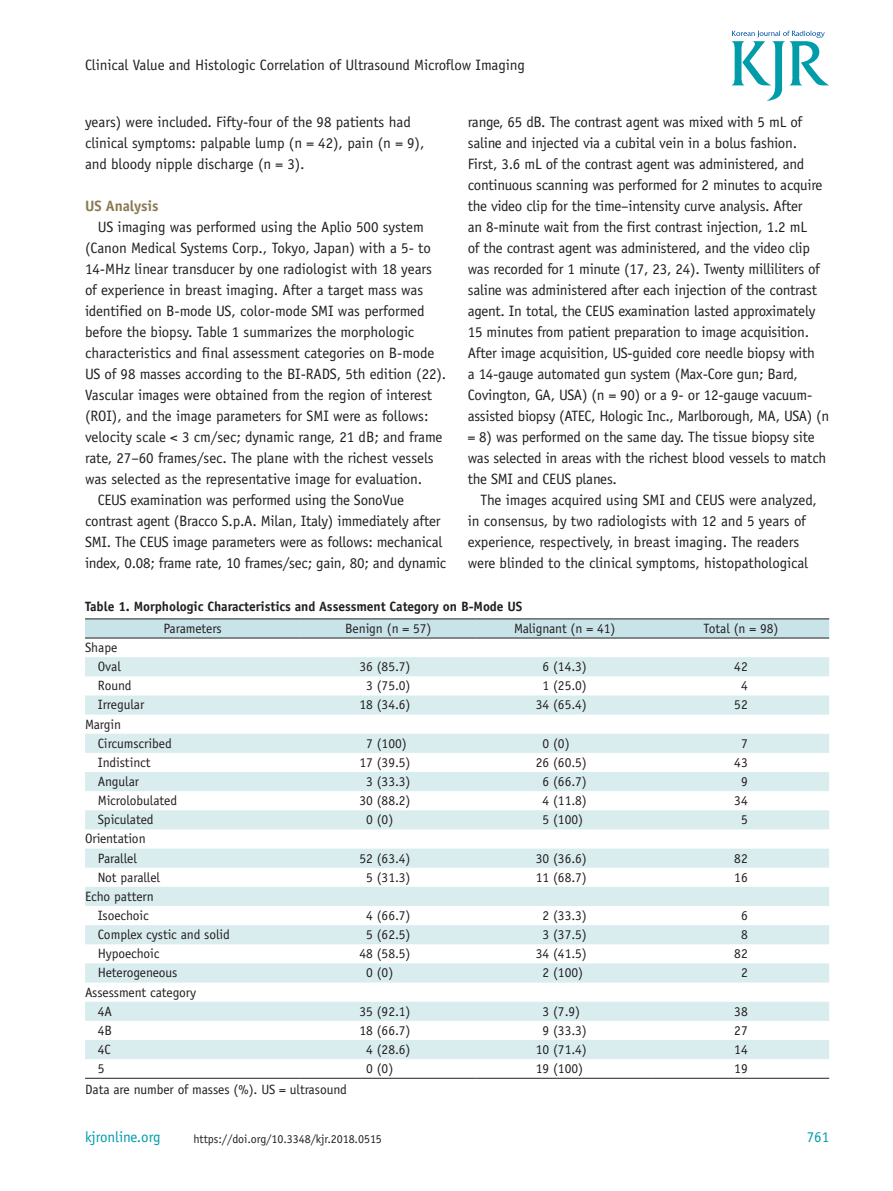
<style>
.page{position:relative;width:893px;height:1191px;background:#fff}
.page>*{position:absolute;margin:0;border:0;box-sizing:border-box;transform-origin:0 0}
.본문{font:15px/21px "Officina Sans Std";letter-spacing:-.015em;color:#231f20}
.t1{font:15px "Officina Sans Std";letter-spacing:-.005em;color:#009caa}
._1_제목{font:700 15px "Officina Sans Std";letter-spacing:-.005em;color:#887a51}
.표본문{font:13.5px "Officina Sans Std";letter-spacing:-.005em;color:#231f20}
.표제목{font:700 13.5px "Officina Sans Std";letter-spacing:-.005em;color:#231f20}
.표설명{font:13.5px "Officina Sans Std";letter-spacing:-.005em;color:#231f20}
.t2{font:12px "Officina Sans Std";letter-spacing:-.005em;color:#231f20}
</style>
<div class="page">
<svg style="left:732px;top:31px;width:97px;height:70px"></svg>
<div style="left:85px;top:619px;width:744px;height:18px;background:#c9e4e9"></div>
<svg style="left:85px;top:657px;width:744px;height:402px;fill:#dbeeef"></svg>
<hr style="left:85px;top:1077px;width:215px;height:1px;background:#231f20">
<hr style="left:300px;top:1077px;width:177px;height:1px;background:#231f20">
<hr style="left:477px;top:1077px;width:176px;height:1px;background:#231f20">
<hr style="left:653px;top:1077px;width:176px;height:1px;background:#231f20">
<hr style="left:85px;top:618px;width:215px;height:1px;background:#231f20">
<hr style="left:300px;top:618px;width:177px;height:1px;background:#231f20">
<hr style="left:477px;top:618px;width:176px;height:1px;background:#231f20">
<hr style="left:653px;top:618px;width:176px;height:1px;background:#231f20">
<hr style="left:85px;top:637px;width:215px;height:1px;background:#231f20">
<hr style="left:300px;top:637px;width:177px;height:1px;background:#231f20">
<hr style="left:477px;top:637px;width:176px;height:1px;background:#231f20">
<hr style="left:653px;top:637px;width:176px;height:1px;background:#231f20">
<p class="본문" style="left:85px;top:54px;width:441px">Clinical Value and Histologic Correlation of Ultrasound Microflow Imaging</p>
<p class="본문" style="left:85px;top:112px;width:341px">years) were included. Fifty-four of the 98 patients had clinical symptoms: palpable lump (n = 42), pain (n = 9), and bloody nipple discharge (n = 3).</p>
<p class="_1_제목" style="left:85px;top:197px;width:75px">US Analysis</p>
<p class="본문" style="left:85px;top:217px;width:363px;text-indent:13px">US imaging was performed using the Aplio 500 system (Canon Medical Systems Corp., Tokyo, Japan) with a 5- to 14-MHz linear transducer by one radiologist with 18 years of experience in breast imaging. After a target mass was identified on B-mode US, color-mode SMI was performed before the biopsy. Table 1 summarizes the morphologic characteristics and final assessment categories on B-mode US of 98 masses according to the BI-RADS, 5th edition (22).<br>Vascular images were obtained from the region of interest (ROI), and the image parameters for SMI were as follows: velocity scale &lt; 3 cm/sec; dynamic range, 21 dB; and frame rate, 27–60 frames/sec. The plane with the richest vessels was selected as the representative image for evaluation.</p>
<p class="본문" style="left:85px;top:490px;width:363px;text-indent:13px">CEUS examination was performed using the SonoVue contrast agent (Bracco S.p.A. Milan, Italy) immediately after SMI. The CEUS image parameters were as follows: mechanical index, 0.08; frame rate, 10 frames/sec; gain, 80; and dynamic</p>
<p class="본문" style="left:468px;top:112px;width:363px">range, 65 dB. The contrast agent was mixed with 5 mL of saline and injected via a cubital vein in a bolus fashion.<br>First, 3.6 mL of the contrast agent was administered, and continuous scanning was performed for 2 minutes to acquire the video clip for the time–intensity curve analysis. After<br>an 8-minute wait from the first contrast injection, 1.2 mL<br>of the contrast agent was administered, and the video clip was recorded for 1 minute (17, 23, 24). Twenty milliliters of saline was administered after each injection of the contrast agent. In total, the CEUS examination lasted approximately 15 minutes from patient preparation to image acquisition.<br>After image acquisition, US-guided core needle biopsy with<br>a 14-gauge automated gun system (Max-Core gun; Bard, Covington, GA, USA) (n = 90) or a 9- or 12-gauge vacuum&shy;assisted biopsy (ATEC, Hologic Inc., Marlborough, MA, USA) (n = 8) was performed on the same day. The tissue biopsy site was selected in areas with the richest blood vessels to match the SMI and CEUS planes.</p>
<p class="본문" style="left:468px;top:490px;width:351px;text-indent:13px">The images acquired using SMI and CEUS were analyzed, in consensus, by two radiologists with 12 and 5 years of experience, respectively, in breast imaging. The readers were blinded to the clinical symptoms, histopathological</p>
<p class="표제목" style="left:85px;top:598px;width:439px">Table 1. Morphologic Characteristics and Assessment Category on B-Mode US</p>
<p class="표본문" style="left:163px;top:620px;width:60px">Parameters</p>
<p class="표본문" style="left:345px;top:620px;width:88px">Benign (n = 57)</p>
<p class="표본문" style="left:514px;top:620px;width:103px">Malignant (n = 41)</p>
<p class="표본문" style="left:704px;top:620px;width:76px">Total (n = 98)</p>
<p class="표본문" style="left:85px;top:640px;width:34px">Shape</p>
<p class="표본문" style="left:98px;top:658px;width:25px">Oval</p>
<p class="표본문" style="left:359px;top:658px;width:53px">36 (85.7)</p>
<p class="표본문" style="left:542px;top:658px;width:46px">6 (14.3)</p>
<p class="표본문" style="left:734px;top:658px;width:15px">42</p>
<p class="표본문" style="left:98px;top:678px;width:35px">Round</p>
<p class="표본문" style="left:366px;top:678px;width:46px">3 (75.0)</p>
<p class="표본문" style="left:542px;top:678px;width:46px">1 (25.0)</p>
<p class="표본문" style="left:741px;top:678px;width:8px">4</p>
<p class="표본문" style="left:98px;top:697px;width:48px">Irregular</p>
<p class="표본문" style="left:359px;top:697px;width:53px">18 (34.6)</p>
<p class="표본문" style="left:536px;top:697px;width:53px">34 (65.4)</p>
<p class="표본문" style="left:734px;top:697px;width:15px">52</p>
<p class="표본문" style="left:85px;top:716px;width:38px">Margin</p>
<p class="표본문" style="left:98px;top:735px;width:75px">Circumscribed</p>
<p class="표본문" style="left:366px;top:735px;width:42px">7 (100)</p>
<p class="표본문" style="left:542px;top:735px;width:29px">0 (0)</p>
<p class="표본문" style="left:741px;top:735px;width:8px">7</p>
<p class="표본문" style="left:98px;top:754px;width:54px">Indistinct</p>
<p class="표본문" style="left:359px;top:754px;width:53px">17 (39.5)</p>
<p class="표본문" style="left:536px;top:754px;width:53px">26 (60.5)</p>
<p class="표본문" style="left:734px;top:754px;width:15px">43</p>
<p class="표본문" style="left:98px;top:773px;width:43px">Angular</p>
<p class="표본문" style="left:366px;top:773px;width:46px">3 (33.3)</p>
<p class="표본문" style="left:542px;top:773px;width:46px">6 (66.7)</p>
<p class="표본문" style="left:741px;top:773px;width:8px">9</p>
<p class="표본문" style="left:98px;top:792px;width:81px">Microlobulated</p>
<p class="표본문" style="left:359px;top:792px;width:53px">30 (88.2)</p>
<p class="표본문" style="left:542px;top:792px;width:46px">4 (11.8)</p>
<p class="표본문" style="left:734px;top:792px;width:15px">34</p>
<p class="표본문" style="left:98px;top:812px;width:57px">Spiculated</p>
<p class="표본문" style="left:366px;top:812px;width:29px">0 (0)</p>
<p class="표본문" style="left:542px;top:812px;width:42px">5 (100)</p>
<p class="표본문" style="left:741px;top:812px;width:8px">5</p>
<p class="표본문" style="left:85px;top:831px;width:62px">Orientation</p>
<p class="표본문" style="left:98px;top:850px;width:41px">Parallel</p>
<p class="표본문" style="left:359px;top:850px;width:53px">52 (63.4)</p>
<p class="표본문" style="left:536px;top:850px;width:53px">30 (36.6)</p>
<p class="표본문" style="left:734px;top:850px;width:15px">82</p>
<p class="표본문" style="left:98px;top:869px;width:64px">Not parallel</p>
<p class="표본문" style="left:366px;top:869px;width:46px">5 (31.3)</p>
<p class="표본문" style="left:536px;top:869px;width:53px">11 (68.7)</p>
<p class="표본문" style="left:734px;top:869px;width:15px">16</p>
<p class="표본문" style="left:85px;top:888px;width:70px">Echo pattern</p>
<p class="표본문" style="left:98px;top:907px;width:52px">Isoechoic</p>
<p class="표본문" style="left:366px;top:907px;width:46px">4 (66.7)</p>
<p class="표본문" style="left:542px;top:907px;width:46px">2 (33.3)</p>
<p class="표본문" style="left:741px;top:907px;width:8px">6</p>
<p class="표본문" style="left:98px;top:926px;width:133px">Complex cystic and solid</p>
<p class="표본문" style="left:366px;top:926px;width:46px">5 (62.5)</p>
<p class="표본문" style="left:542px;top:926px;width:46px">3 (37.5)</p>
<p class="표본문" style="left:741px;top:926px;width:8px">8</p>
<p class="표본문" style="left:98px;top:945px;width:63px">Hypoechoic</p>
<p class="표본문" style="left:359px;top:945px;width:53px">48 (58.5)</p>
<p class="표본문" style="left:536px;top:945px;width:53px">34 (41.5)</p>
<p class="표본문" style="left:734px;top:945px;width:15px">82</p>
<p class="표본문" style="left:98px;top:965px;width:81px">Heterogeneous</p>
<p class="표본문" style="left:366px;top:965px;width:29px">0 (0)</p>
<p class="표본문" style="left:542px;top:965px;width:42px">2 (100)</p>
<p class="표본문" style="left:741px;top:965px;width:8px">2</p>
<p class="표본문" style="left:85px;top:984px;width:113px">Assessment category</p>
<p class="표본문" style="left:98px;top:1003px;width:16px">4A</p>
<p class="표본문" style="left:359px;top:1003px;width:53px">35 (92.1)</p>
<p class="표본문" style="left:542px;top:1003px;width:39px">3 (7.9)</p>
<p class="표본문" style="left:734px;top:1003px;width:15px">38</p>
<p class="표본문" style="left:98px;top:1022px;width:16px">4B</p>
<p class="표본문" style="left:359px;top:1022px;width:53px">18 (66.7)</p>
<p class="표본문" style="left:542px;top:1022px;width:46px">9 (33.3)</p>
<p class="표본문" style="left:734px;top:1022px;width:15px">27</p>
<p class="표본문" style="left:98px;top:1041px;width:14px">4C</p>
<p class="표본문" style="left:366px;top:1041px;width:46px">4 (28.6)</p>
<p class="표본문" style="left:536px;top:1041px;width:53px">10 (71.4)</p>
<p class="표본문" style="left:734px;top:1041px;width:15px">14</p>
<p class="표본문" style="left:98px;top:1060px;width:8px">5</p>
<p class="표본문" style="left:366px;top:1060px;width:29px">0 (0)</p>
<p class="표본문" style="left:536px;top:1060px;width:49px">19 (100)</p>
<p class="표본문" style="left:734px;top:1060px;width:15px">19</p>
<p class="표설명" style="left:85px;top:1081px;width:263px">Data are number of masses (%). US = ultrasound</p>
<p class="t1" style="left:85px;top:1128px;width:77px">kjronline.org</p>
<p class="t2" style="left:194px;top:1132px;width:190px">https://doi.org/10.3348/kjr.2018.0515</p>
<p class="t1" style="left:807px;top:1128px;width:24px">761</p>
</div>
